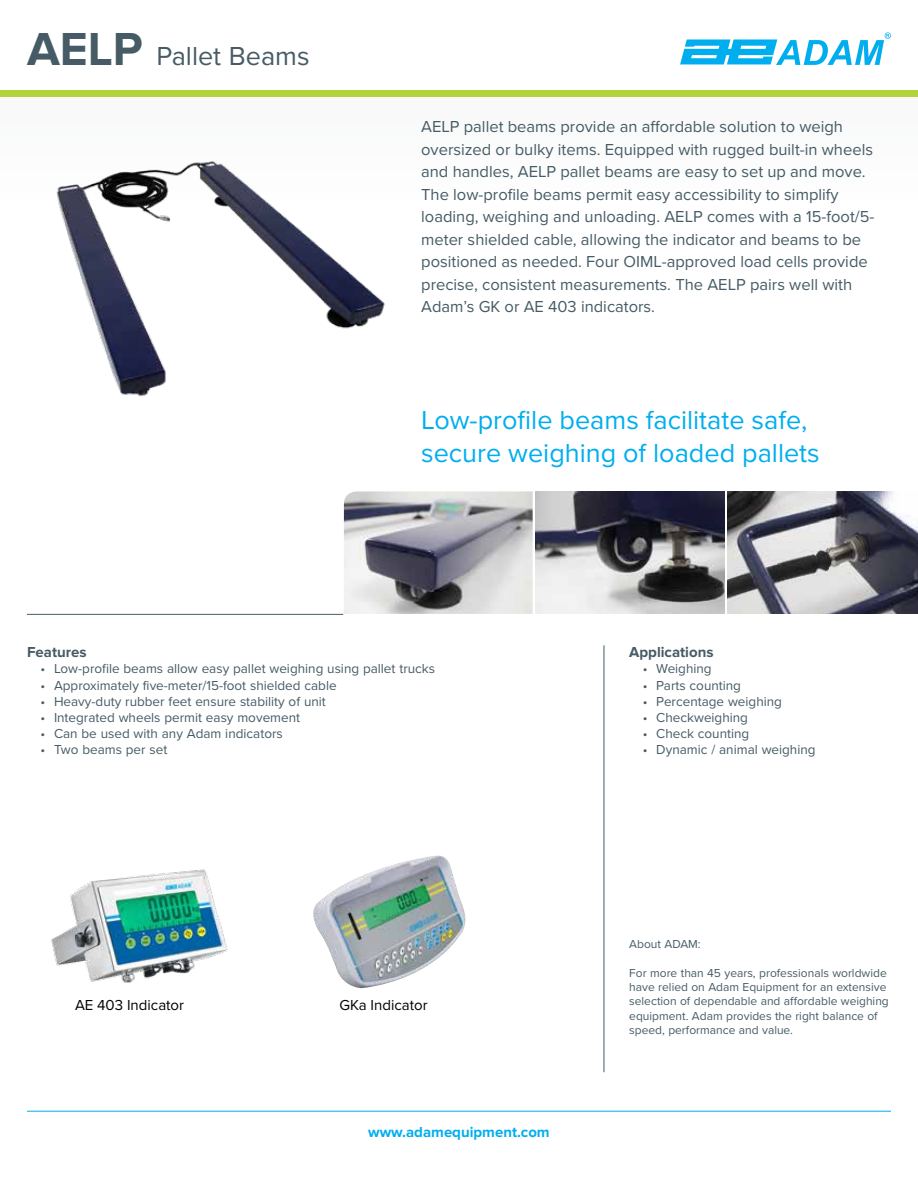
<style>
.page{position:relative;width:918px;height:1188px;background:#fff}
.page>*{position:absolute;margin:0;border:0;box-sizing:border-box;transform-origin:0 0}
.t1{font:27px/32.4px "Proxima Nova";color:#00aeef}
.t2{font:27px "Proxima Nova";color:#465b65}
.t3{font:16.5px/22.5px "Proxima Nova";color:#465b65}
.t4{font:15px "Proxima Nova";color:#000}
.t5{font:700 15px "Proxima Nova";color:#00aeef}
.t6{font:700 15px "Proxima Nova";color:#465b65}
.t7{font:13.5px "Proxima Nova";color:#465b65}
.t8{font:12px/14.4px "Proxima Nova";color:#465b65}
.s1{font-weight:700;font-size:48px}
</style>
<div class="page">
<div style="left:0;top:97px;width:918px;height:114px;background:#fafbfb"></div>
<img style="left:56px;top:161px;width:329px;height:236px">
<div style="left:0;top:90px;width:918px;height:7px;background:#b2d33e"></div>
<hr style="left:27px;top:1111px;width:864px;height:1px;background:#00aeef">
<hr style="left:27px;top:614px;width:316px;height:1px;background:#465b65">
<hr style="left:604px;top:645px;width:1px;height:427px;background:#465b65">
<svg style="left:680px;top:32px;width:211px;height:33px"></svg>
<img style="left:51px;top:869px;width:177px;height:114px">
<img style="left:313px;top:855px;width:152px;height:133px">
<img style="left:344px;top:491px;width:189px;height:123px">
<img style="left:536px;top:491px;width:188px;height:123px">
<img style="left:727px;top:491px;width:191px;height:123px">
<h1 class="t2" style="left:27px;top:36px;width:284px"><span class="s1">AELP</span> Pallet Beams</h1>
<p class="t3" style="left:421px;top:115px;width:455px">AELP pallet beams provide an affordable solution to weigh oversized or bulky items. Equipped with rugged built-in wheels and handles, AELP pallet beams are easy to set up and move.<br>The low-profile beams permit easy accessibility to simplify loading, weighing and unloading. AELP comes with a 15-foot/5- meter shielded cable, allowing the indicator and beams to be positioned as needed. Four OIML-approved load cells provide precise, consistent measurements. The AELP pairs well with Adam’s GK or AE 403 indicators.</p>
<h1 class="t1" style="left:421px;top:403px;width:400px">Low-profile beams facilitate safe, secure weighing of loaded pallets</h1>
<p class="t6" style="left:27px;top:644px;width:61px">Features</p>
<p class="t7" style="left:40px;top:659px;width:396px">• Low-profile beams allow easy pallet weighing using pallet trucks</p>
<p class="t7" style="left:40px;top:675px;width:298px">• Approximately five-meter/15-foot shielded cable</p>
<p class="t7" style="left:40px;top:691px;width:287px">• Heavy-duty rubber feet ensure stability of unit</p>
<p class="t7" style="left:40px;top:707px;width:261px">• Integrated wheels permit easy movement</p>
<p class="t7" style="left:40px;top:724px;width:244px">• Can be used with any Adam indicators</p>
<p class="t7" style="left:40px;top:740px;width:128px">• Two beams per set</p>
<p class="t4" style="left:75px;top:994px;width:111px">AE 403 Indicator</p>
<p class="t4" style="left:339px;top:994px;width:90px">GKa Indicator</p>
<p class="t5" style="left:368px;top:1123px;width:183px">www.adamequipment.com</p>
<p class="t6" style="left:629px;top:644px;width:86px">Applications</p>
<p class="t7" style="left:643px;top:659px;width:70px">• Weighing</p>
<p class="t7" style="left:643px;top:675px;width:100px">• Parts counting</p>
<p class="t7" style="left:643px;top:691px;width:141px">• Percentage weighing</p>
<p class="t7" style="left:643px;top:707px;width:107px">• Checkweighing</p>
<p class="t7" style="left:643px;top:724px;width:108px">• Check counting</p>
<p class="t7" style="left:643px;top:740px;width:174px">• Dynamic / animal weighing</p>
<p class="t8" style="left:629px;top:936px;width:73px">About ADAM:</p>
<p class="t8" style="left:629px;top:965px;width:261px">For more than 45 years, professionals worldwide have relied on Adam Equipment for an extensive selection of dependable and affordable weighing equipment. Adam provides the right balance of speed, performance and value.</p>
</div>
